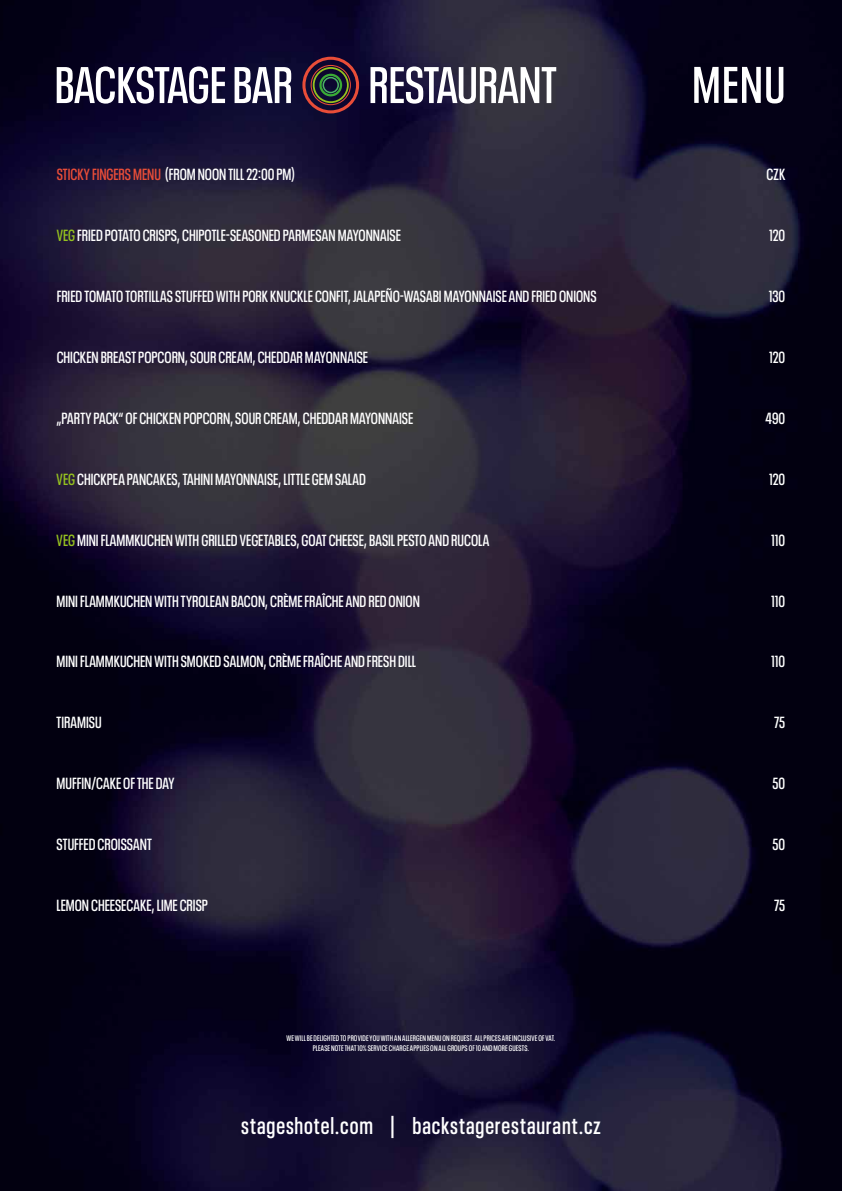
<style>
.page{position:relative;width:842px;height:1191px;background:#fff}
.page>*{position:absolute;margin:0;border:0;box-sizing:border-box;transform-origin:0 0}
.t1{font:600 condensed 51px "Neue Plak";color:#fff}
.t2{font:600 condensed 24px "Neue Plak";letter-spacing:.045em;color:#fff}
.t3{font:600 condensed 16px "Neue Plak";color:#fff}
.t4{font:600 condensed 8px/9.6px "Neue Plak";letter-spacing:.02em;color:#fff;text-align:center}
.s1{color:#e94d38}
.s2{color:#95c11f}
</style>
<div class="page">
<img style="left:0;top:0;width:842px;height:1191px">
<svg style="left:370px;top:66px;width:186px;height:38px"></svg>
<svg style="left:57px;top:66px;width:168px;height:38px"></svg>
<svg style="left:235px;top:67px;width:56px;height:36px"></svg>
<svg style="left:302px;top:57px;width:57px;height:56px;background:#432b31"></svg>
<h1 class="t1" style="left:692px;top:49px;width:51px">MENU</h1>
<p class="t3" style="left:57px;top:163px;width:240px"><span class="s1">STICKY FINGERS MENU</span> (FROM NOON TILL 22:00 PM)</p>
<p class="t3" style="left:766px;top:163px;width:20px">CZK</p>
<p class="t3" style="left:57px;top:224px;width:346px"><span class="s2">VEG</span> FRIED POTATO CRISPS, CHIPOTLE-SEASONED PARMESAN MAYONNAISE</p>
<p class="t3" style="left:769px;top:224px;width:18px">120</p>
<p class="t3" style="left:57px;top:285px;width:540px">FRIED TOMATO TORTILLAS STUFFED WITH PORK KNUCKLE CONFIT, JALAPEÑO-WASABI MAYONNAISE AND FRIED ONIONS</p>
<p class="t3" style="left:769px;top:285px;width:18px">130</p>
<p class="t3" style="left:57px;top:346px;width:313px">CHICKEN BREAST POPCORN, SOUR CREAM, CHEDDAR MAYONNAISE</p>
<p class="t3" style="left:769px;top:346px;width:18px">120</p>
<p class="t3" style="left:57px;top:407px;width:358px">„PARTY PACK“ OF CHICKEN POPCORN, SOUR CREAM, CHEDDAR MAYONNAISE</p>
<p class="t3" style="left:765px;top:407px;width:21px">490</p>
<p class="t3" style="left:57px;top:468px;width:311px"><span class="s2">VEG</span> CHICKPEA PANCAKES, TAHINI MAYONNAISE, LITTLE GEM SALAD</p>
<p class="t3" style="left:769px;top:468px;width:18px">120</p>
<p class="t3" style="left:57px;top:529px;width:434px"><span class="s2">VEG</span> MINI FLAMMKUCHEN WITH GRILLED VEGETABLES, GOAT CHEESE, BASIL PESTO AND RUCOLA</p>
<p class="t3" style="left:771px;top:529px;width:15px">110</p>
<p class="t3" style="left:57px;top:590px;width:365px">MINI FLAMMKUCHEN WITH TYROLEAN BACON, CRÈME FRAÎCHE AND RED ONION</p>
<p class="t3" style="left:771px;top:590px;width:15px">110</p>
<p class="t3" style="left:57px;top:650px;width:361px">MINI FLAMMKUCHEN WITH SMOKED SALMON, CRÈME FRAÎCHE AND FRESH DILL</p>
<p class="t3" style="left:771px;top:650px;width:15px">110</p>
<p class="t3" style="left:57px;top:711px;width:47px">TIRAMISU</p>
<p class="t3" style="left:774px;top:711px;width:13px">75</p>
<p class="t3" style="left:57px;top:772px;width:47px">MUFFIN/CAKE</p>
<p class="t3" style="left:123px;top:772px;width:39px">OF THE DAY</p>
<p class="t3" style="left:772px;top:772px;width:14px">50</p>
<p class="t3" style="left:57px;top:833px;width:97px">STUFFED CROISSANT</p>
<p class="t3" style="left:772px;top:833px;width:14px">50</p>
<p class="t3" style="left:57px;top:894px;width:145px">LEMON CHEESECAKE, LIME CRISP</p>
<p class="t3" style="left:774px;top:894px;width:13px">75</p>
<p class="t4" style="left:286px;top:1033px;width:271px">WE WILL BE DELIGHTED TO PROVIDE YOU WITH AN ALLERGEN MENU ON REQUEST. ALL PRICES ARE INCLUSIVE OF VAT.<br>PLEASE NOTE THAT 10% SERVICE CHARGE APPLIES ON ALL GROUPS OF 10 AND MORE GUESTS.</p>
<h2 class="t2" style="left:241px;top:1109px;width:361px">STAGESHOTEL.COM | BACKSTAGERESTAURANT.CZ</h2>
</div>
